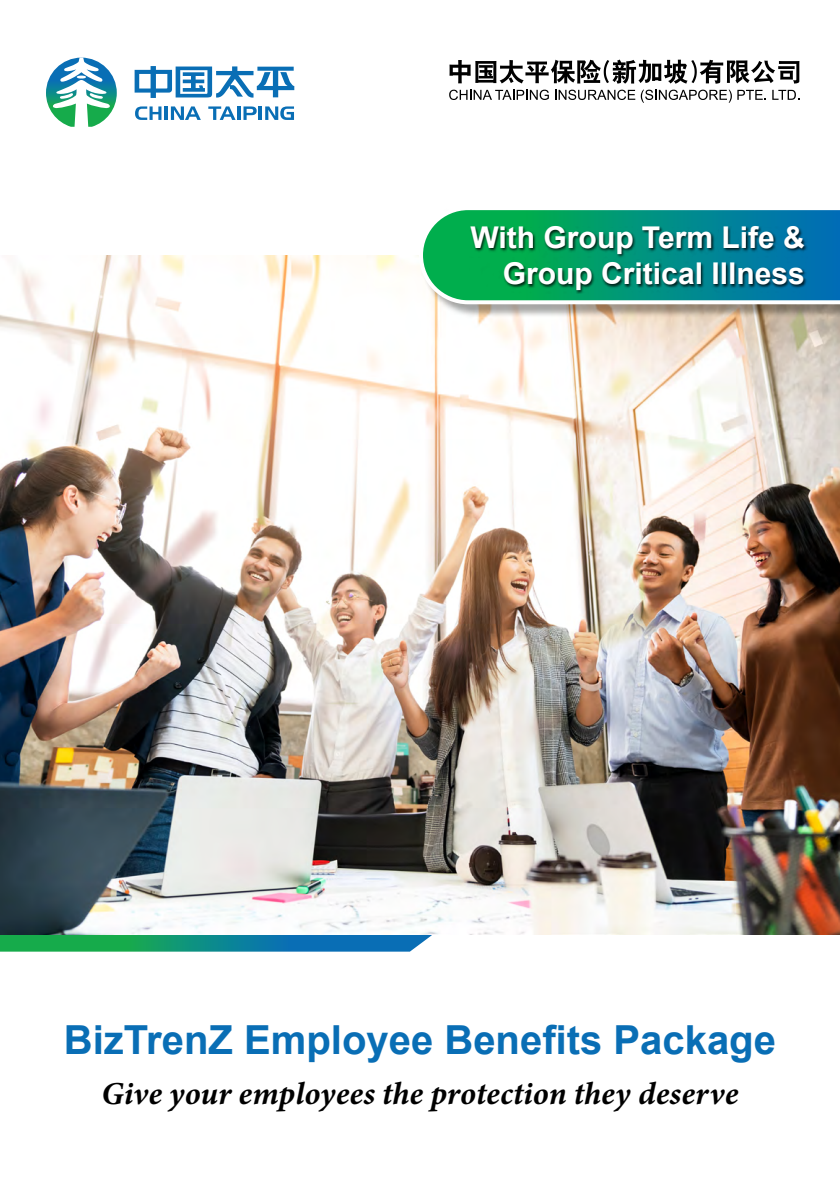
<style>
.page{position:relative;width:840px;height:1191px;background:#fff}
.page>*{position:absolute;margin:0;border:0;box-sizing:border-box;transform-origin:0 0}
.t1{font:700 40px "Arial";color:#096eb5}
.t2{font:italic 32px "Minion Variable Concept";letter-spacing:.025em;color:#000}
.t3{font:700 30px/36px "Arial";color:#fff;text-align:right}
</style>
<div class="page">
<svg style="left:134px;top:66px;width:160px;height:32px"></svg>
<svg style="left:135px;top:106px;width:26px;height:14px"></svg>
<hr style="left:164px;top:106px;width:4px;height:14px;background:#096eb5">
<svg style="left:171px;top:106px;width:30px;height:14px"></svg>
<svg style="left:208px;top:106px;width:27px;height:14px"></svg>
<hr style="left:237px;top:106px;width:3px;height:14px;background:#096eb5">
<svg style="left:243px;top:106px;width:13px;height:14px"></svg>
<hr style="left:259px;top:106px;width:3px;height:14px;background:#096eb5">
<svg style="left:265px;top:106px;width:29px;height:14px"></svg>
<svg style="left:46px;top:58px;width:71px;height:69px"></svg>
<svg style="left:449px;top:90px;width:99px;height:10px"></svg>
<svg style="left:555px;top:90px;width:176px;height:13px"></svg>
<svg style="left:737px;top:90px;width:28px;height:10px"></svg>
<svg style="left:772px;top:90px;width:24px;height:10px"></svg>
<svg style="left:449px;top:60px;width:350px;height:24px"></svg>
<svg style="left:0;top:934px;width:431px;height:17px"></svg>
<img style="left:0;top:255px;width:839px;height:679px">
<div style="left:421px;top:208px;width:418px;height:110px;background:#000;opacity:.35"></div>
<svg style="left:419px;top:208px;width:420px;height:96px"></svg>
<div style="left:469px;top:226px;width:338px;height:68px;background:#000;opacity:.8"></div>
<p class="t3" style="left:470px;top:220px;width:336px">With Group Term Life &amp;<br>Group Critical Illness</p>
<p class="t1" style="left:64px;top:1013px;width:713px">BizTrenZ Employee Benefits Package</p>
<p class="t2" style="left:101px;top:1071px;width:637px">Give your employees the protection they deserve</p>
</div>
